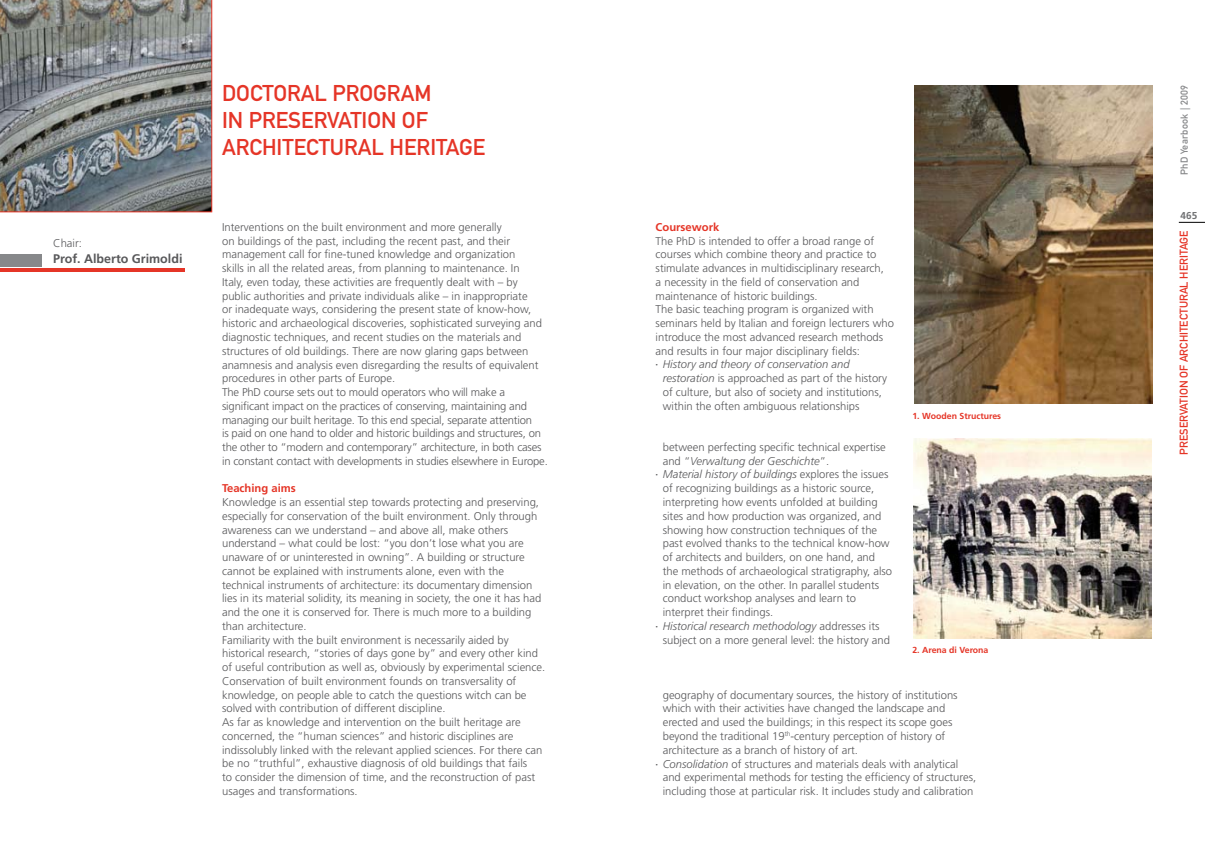
<style>
.page{position:relative;width:1205px;height:851px;background:#fff}
.page>*{position:absolute;margin:0;border:0;box-sizing:border-box;transform-origin:0 0}
.t1{font:22.5px/27px "DIN Mittelschrift Std";color:#e53527}
.t2{font:700 12.5px "Frutiger LT Std";color:#58585a}
.t3{font:300 11.25px/13.8px "Frutiger LT Std";color:#58585a}
.t4{font:italic 300 11.25px "Frutiger LT Std";color:#58585a}
.t5{font:11.25px "DIN Mittelschrift Std";color:#e53527}
.t6{font:700 11.25px "Frutiger LT Std";color:#e53527}
.t7{font:10px "DIN Mittelschrift Std";letter-spacing:.03em;color:#87888a}
.t8{font:700 10px "Frutiger LT Std";color:#707173}
.t9{font:700 8.75px "Frutiger LT Std";color:#e53527}
.s1{font-family:"DIN Mittelschrift Std";font-weight:400}
.s2{font-style:italic}
.s3{font-style:normal}
.s4{font-family:"DIN Mittelschrift Std";font-weight:400;font-style:normal}
</style>
<div class="page">
<svg style="left:1179px;top:222px;width:26px;height:1px"></svg>
<hr style="left:0;top:268px;width:184px;height:3px;background:#e53527">
<div style="left:0;top:254px;width:41px;height:12px;background:#87888a"></div>
<svg style="left:0;top:0;width:212px;height:212px;background:#7e8282"></svg>
<img style="left:913px;top:438px;width:239px;height:200px">
<img style="left:914px;top:85px;width:238px;height:319px">
<p class="t3" style="left:53px;top:236px;width:30px">Chair:</p>
<p class="t2" style="left:53px;top:252px;width:131px">Prof. Alberto Grimoldi</p>
<h1 class="t1" style="left:222px;top:80px;width:265px">DOCTORAL PROGRAM<br>IN PRESERVATION OF<br>ARCHITECTURAL HERITAGE</h1>
<p class="t3" style="left:222px;top:220px;width:327px">Interventions on the built environment and more generally<br>on buildings of the past, including the recent past, and their management call for fine-tuned knowledge and organization<br>skills in all the related areas, from planning to maintenance. In<br>Italy, even today, these activities are frequently dealt with – by public authorities and private individuals alike – in inappropriate<br>or inadequate ways, considering the present state of know-how, historic and archaeological discoveries, sophisticated surveying and diagnostic techniques, and recent studies on the materials and structures of old buildings. There are now glaring gaps between anamnesis and analysis even disregarding the results of equivalent procedures in other parts of Europe.<br>The PhD course sets out to mould operators who will make a significant impact on the practices of conserving, maintaining and managing our built heritage. To this end special, separate attention<br>is paid on one hand to older and historic buildings and structures, on the other to “modern and contemporary” architecture, in both cases in constant contact with developments in studies elsewhere in Europe.</p>
<p class="t6" style="left:222px;top:481px;width:75px">Teaching aims</p>
<p class="t3" style="left:222px;top:495px;width:325px">Knowledge is an essential step towards protecting and preserving, especially for conservation of the built environment. Only through awareness can we understand – and above all, make others understand – what could be lost: “you don’t lose what you are unaware of or uninterested in owning”. A building or structure cannot be explained with instruments alone, even with the technical instruments of architecture: its documentary dimension lies in its material solidity, its meaning in society, the one it has had and the one it is conserved for. There is much more to a building than architecture.<br>Familiarity with the built environment is necessarily aided by historical research, “stories of days gone by” and every other kind of useful contribution as well as, obviously by experimental science.<br>Conservation of built environment founds on transversality of knowledge, on people able to catch the questions witch can be solved with contribution of different discipline.<br>As far as knowledge and intervention on the built heritage are concerned, the “human sciences” and historic disciplines are indissolubly linked with the relevant applied sciences. For there can be no “truthful”, exhaustive diagnosis of old buildings that fails<br>to consider the dimension of time, and the reconstruction of past usages and transformations.</p>
<p class="t6" style="left:656px;top:220px;width:65px">Coursework</p>
<p class="t3" style="left:656px;top:234px;width:240px">The PhD is intended to offer a broad range of courses which combine theory and practice to stimulate advances in multidisciplinary research,<br>a necessity in the field of conservation and maintenance of historic buildings.<br>The basic teaching program is organized with seminars held by Italian and foreign lecturers who introduce the most advanced research methods and results in four major disciplinary fields:<br><span class="s1">∙</span> <span class="s2">History and theory of conservation and</span></p>
<p class="t3" style="left:663px;top:371px;width:226px"><span class="s2">restoration</span> is approached as part of the history of culture, but also of society and institutions, within the often ambiguous relationships</p>
<p class="t3" style="left:663px;top:440px;width:225px">between perfecting specific technical expertise</p>
<p class="t4" style="left:663px;top:454px;width:168px"><span class="s3">and “</span>Verwaltung der Geschichte<span class="s3">”.</span></p>
<p class="t4" style="left:656px;top:468px;width:234px"><span class="s4">∙</span> Material history of buildings <span class="s3">explores the issues</span></p>
<p class="t3" style="left:663px;top:481px;width:213px">of recognizing buildings as a historic source,</p>
<p class="t3" style="left:663px;top:495px;width:216px">interpreting how events unfolded at building</p>
<p class="t3" style="left:663px;top:509px;width:220px">sites and how production was organized, and</p>
<p class="t3" style="left:663px;top:523px;width:216px">showing how construction techniques of the</p>
<p class="t3" style="left:663px;top:536px;width:228px">past evolved thanks to the technical know-how</p>
<p class="t3" style="left:663px;top:550px;width:214px">of architects and builders, on one hand, and</p>
<p class="t3" style="left:663px;top:564px;width:231px">the methods of archaeological stratigraphy, also</p>
<p class="t3" style="left:663px;top:578px;width:218px">in elevation, on the other. In parallel students</p>
<p class="t3" style="left:663px;top:591px;width:195px">conduct workshop analyses and learn to</p>
<p class="t3" style="left:663px;top:605px;width:112px">interpret their findings.</p>
<p class="t4" style="left:656px;top:619px;width:225px"><span class="s4">∙</span> Historical research methodology <span class="s3">addresses its</span></p>
<p class="t3" style="left:663px;top:633px;width:229px">subject on a more general level: the history and</p>
<p class="t9" style="left:912px;top:411px;width:90px">1. Wooden Structures</p>
<p class="t9" style="left:912px;top:645px;width:78px">2. Arena di Verona</p>
<p class="t3" style="left:663px;top:688px;width:296px">geography of documentary sources, the history of institutions</p>
<p class="t3" style="left:663px;top:701px;width:284px">which with their activities have changed the landscape and</p>
<p class="t3" style="left:663px;top:715px;width:291px">erected and used the buildings; in this respect its scope goes</p>
<p class="t3" style="left:663px;top:729px;width:284px">beyond the traditional 19<sup>th</sup>-century perception of history of</p>
<p class="t3" style="left:663px;top:743px;width:197px">architecture as a branch of history of art.</p>
<p class="t3" style="left:656px;top:756px;width:304px"><span class="s1">∙</span> <span class="s2">Consolidation</span> of structures and materials deals with analytical</p>
<p class="t3" style="left:663px;top:770px;width:315px">and experimental methods for testing the efficiency of structures,</p>
<p class="t3" style="left:663px;top:784px;width:312px">including those at particular risk. It includes study and calibration</p>
<p class="t7" style="left:1178px;top:175px;width:92px;rotate:-90deg">PhD Yearbook | 2009</p>
<p class="t8" style="left:1180px;top:210px;width:18px">465</p>
<p class="t5" style="left:1177px;top:454px;width:225px;rotate:-90deg">PRESERVATION OF ARCHITECTURAL HERITAGE</p>
</div>
